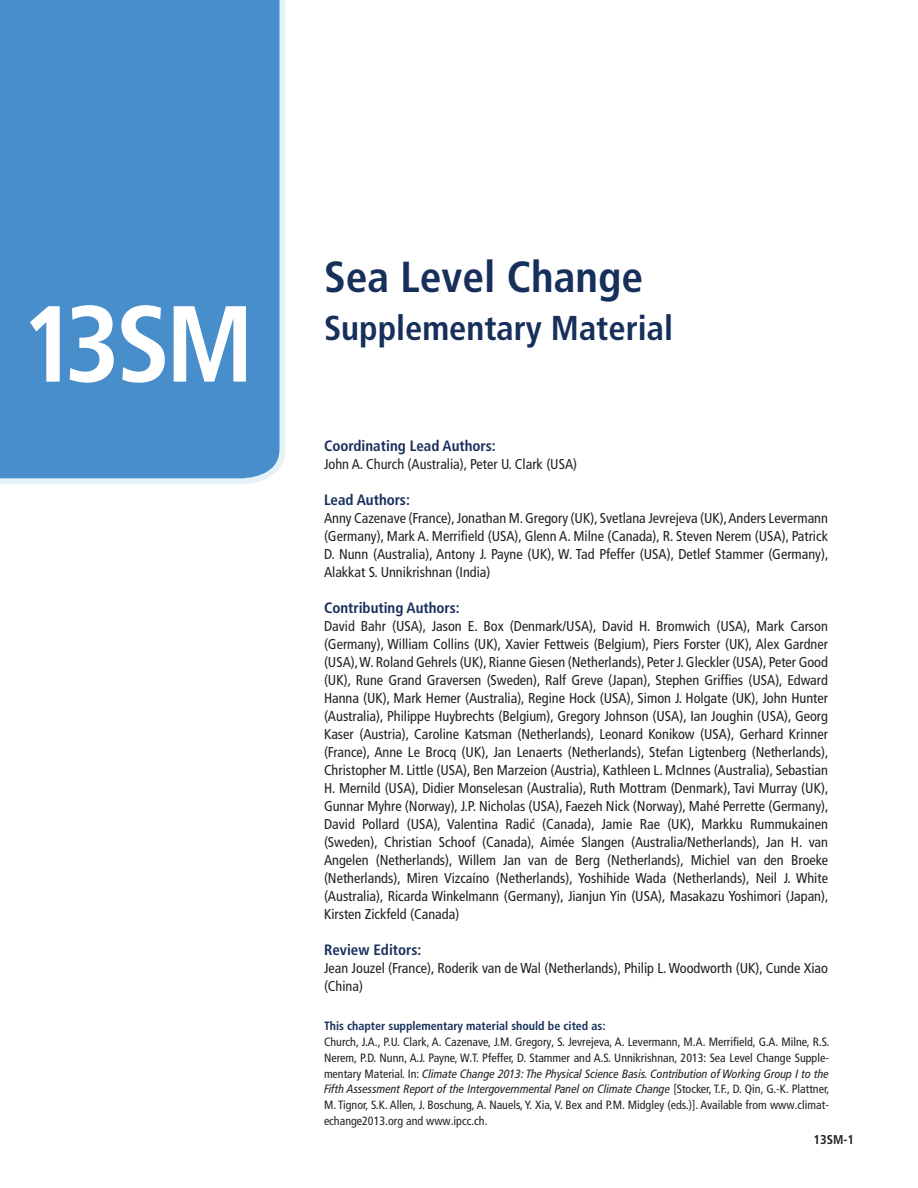
<style>
.page{position:relative;width:918px;height:1188px;background:#fff}
.page>*{position:absolute;margin:0;border:0;box-sizing:border-box;transform-origin:0 0}
.Body{font:700 condensed 108px "Frutiger LT Pro";color:#fff}
.Body-2{font:700 condensed 43.5px "Frutiger LT Pro";color:#172f5b}
.Body-3{font:700 condensed 34.5px "Frutiger LT Pro";color:#172f5b}
.Body-4{font:700 condensed 15px "Frutiger LT Pro";color:#172f5b}
.Body-5{font:condensed 14.25px/18px "Frutiger LT Pro";color:#231f20;text-align:justify}
.t1{font:700 condensed 12.75px "Frutiger LT Pro";color:#231f20}
.Body-6{font:condensed 12px/15.8px "Frutiger LT Pro";color:#231f20;text-align:justify}
.Body-7{font:700 condensed 12px "Frutiger LT Pro";color:#172f5b}
.s1{font-style:italic}
</style>
<div class="page">
<div style="left:0;top:0;width:286px;height:484px;background:#488ecb"></div>
<p class="Body" style="left:21px;top:280px;width:234px">13SM</p>
<p class="Body-2" style="left:324px;top:251px;width:321px">Sea Level Change</p>
<p class="Body-3" style="left:324px;top:307px;width:351px">Supplementary Material</p>
<p class="Body-4" style="left:324px;top:437px;width:173px">Coordinating Lead Authors:</p>
<p class="Body-5" style="left:324px;top:455px;width:255px">John A. Church (Australia), Peter U. Clark (USA)</p>
<p class="Body-4" style="left:324px;top:491px;width:87px">Lead Authors:</p>
<p class="Body-5" style="left:324px;top:509px;width:506px">Anny Cazenave (France), Jonathan M. Gregory (UK), Svetlana Jevrejeva (UK), Anders Levermann (Germany), Mark A. Merrifield (USA), Glenn A. Milne (Canada), R. Steven Nerem (USA), Patrick D. Nunn (Australia), Antony J. Payne (UK), W. Tad Pfeffer (USA), Detlef Stammer (Germany), Alakkat S. Unnikrishnan (India)</p>
<p class="Body-4" style="left:324px;top:599px;width:137px">Contributing Authors:</p>
<p class="Body-5" style="left:324px;top:617px;width:506px">David Bahr (USA), Jason E. Box (Denmark/USA), David H. Bromwich (USA), Mark Carson (Germany), William Collins (UK), Xavier Fettweis (Belgium), Piers Forster (UK), Alex Gardner (USA), W. Roland Gehrels (UK), Rianne Giesen (Netherlands), Peter J. Gleckler (USA), Peter Good (UK), Rune Grand Graversen (Sweden), Ralf Greve (Japan), Stephen Griffies (USA), Edward Hanna (UK), Mark Hemer (Australia), Regine Hock (USA), Simon J. Holgate (UK), John Hunter (Australia), Philippe Huybrechts (Belgium), Gregory Johnson (USA), Ian Joughin (USA), Georg Kaser (Austria), Caroline Katsman (Netherlands), Leonard Konikow (USA), Gerhard Krinner (France), Anne Le Brocq (UK), Jan Lenaerts (Netherlands), Stefan Ligtenberg (Netherlands), Christopher M. Little (USA), Ben Marzeion (Austria), Kathleen L. McInnes (Australia), Sebastian H. Mernild (USA), Didier Monselesan (Australia), Ruth Mottram (Denmark), Tavi Murray (UK), Gunnar Myhre (Norway), J.P. Nicholas (USA), Faezeh Nick (Norway), Mahé Perrette (Germany), David Pollard (USA), Valentina Radić (Canada), Jamie Rae (UK), Markku Rummukainen (Sweden), Christian Schoof (Canada), Aimée Slangen (Australia/Netherlands), Jan H. van Angelen (Netherlands), Willem Jan van de Berg (Netherlands), Michiel van den Broeke (Netherlands), Miren Vizcaíno (Netherlands), Yoshihide Wada (Netherlands), Neil J. White (Australia), Ricarda Winkelmann (Germany), Jianjun Yin (USA), Masakazu Yoshimori (Japan), Kirsten Zickfeld (Canada)</p>
<p class="Body-4" style="left:324px;top:941px;width:99px">Review Editors:</p>
<p class="Body-5" style="left:324px;top:959px;width:505px">Jean Jouzel (France), Roderik van de Wal (Netherlands), Philip L. Woodworth (UK), Cunde Xiao (China)</p>
<p class="Body-7" style="left:324px;top:1019px;width:283px">This chapter supplementary material should be cited as:</p>
<p class="Body-6" style="left:324px;top:1034px;width:507px">Church, J.A., P.U. Clark, A. Cazenave, J.M. Gregory, S. Jevrejeva, A. Levermann, M.A. Merrifield, G.A. Milne, R.S.<br>Nerem, P.D. Nunn, A.J. Payne, W.T. Pfeffer, D. Stammer and A.S. Unnikrishnan, 2013: Sea Level Change Supple&shy;mentary Material. In: <span class="s1">Climate Change 2013: The Physical Science Basis. Contribution of Working Group I to the Fifth Assessment Report of the Intergovernmental Panel on Climate Change</span> [Stocker, T.F., D. Qin, G.-K. Plattner, M. Tignor, S.K. Allen, J. Boschung, A. Nauels, Y. Xia, V. Bex and P.M. Midgley (eds.)]. Available from www.climat&shy;echange2013.org and www.ipcc.ch.</p>
<p class="t1" style="left:814px;top:1132px;width:42px">13SM-1</p>
</div>
